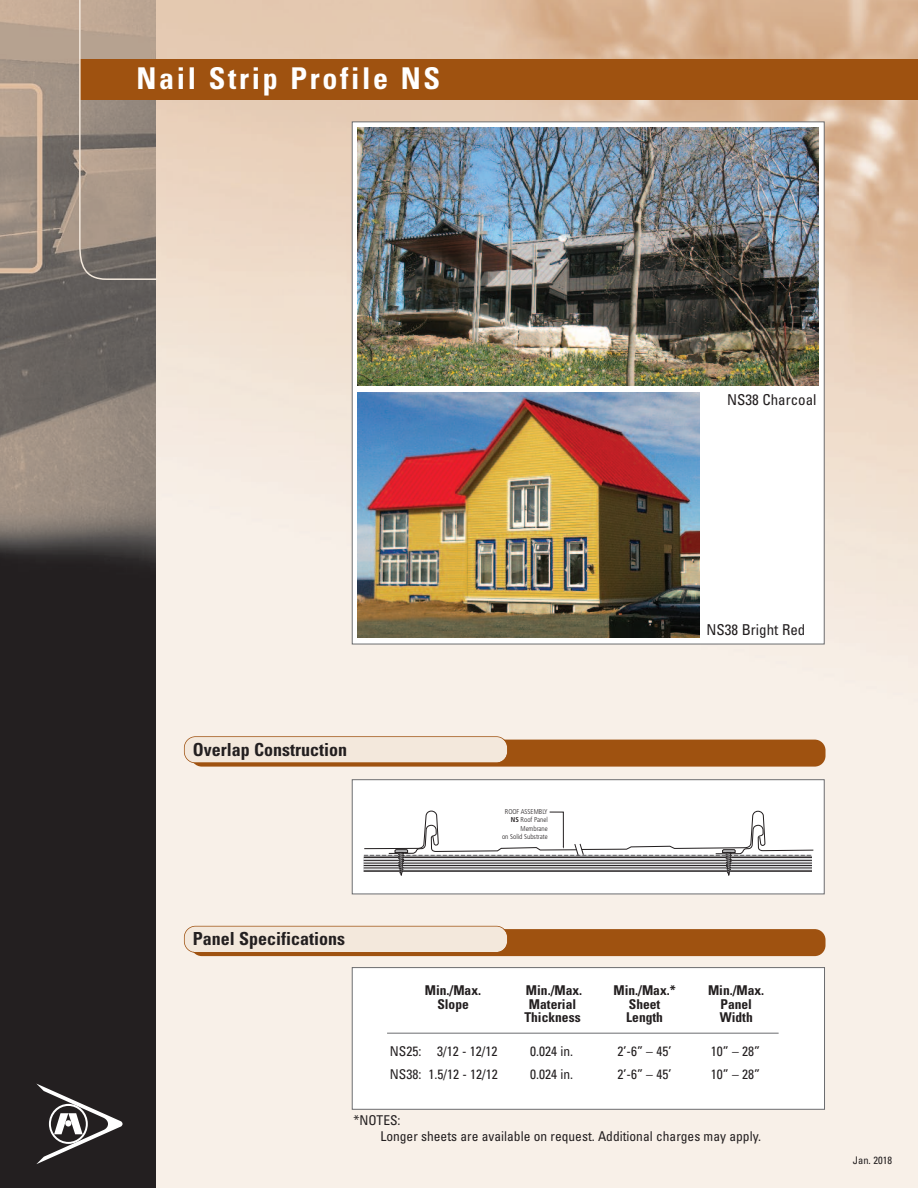
<style>
.page{position:relative;width:918px;height:1188px;background:#fff}
.page>*{position:absolute;margin:0;border:0;box-sizing:border-box;transform-origin:0 0}
.t1{font:700 condensed 30px "Univers";letter-spacing:.09em;color:#fff}
.t2{font:700 condensed 18px "Univers";color:#231f20}
.t3{font:condensed 15px "Univers";color:#231f20}
.t4{font:condensed 13.5px/16.5px "Univers";color:#231f20}
.t5{font:700 condensed 13.5px "Univers";color:#231f20}
.t6{font:condensed 10.5px "Univers";color:#231f20}
.t7{font:300 condensed 7.05px/8.4px "Frutiger";color:#231f20;text-align:right}
.s1{font-weight:700}
</style>
<div class="page">
<img style="left:156px;top:0;width:762px;height:1188px">
<img style="left:0;top:0;width:156px;height:1188px">
<div style="left:79px;top:59px;width:839px;height:40px;background:#9f5210"></div>
<svg style="left:78px;top:0;width:81px;height:281px;background:#a38a75"></svg>
<svg style="left:36px;top:1084px;width:87px;height:80px;background:#4b4849"></svg>
<div style="left:65px;top:1120px;width:6px;height:7px;background:#fff;border-radius:50%"></div>
<div style="left:353px;top:122px;width:471px;height:522px;background:#fff"></div>
<div style="left:353px;top:968px;width:471px;height:141px;background:#fff"></div>
<div style="left:352px;top:967px;width:473px;height:143px;border:1px solid #6c6d70"></div>
<div style="left:353px;top:780px;width:471px;height:114px;background:#fff"></div>
<div style="left:352px;top:779px;width:473px;height:115px;border:1px solid #6c6d70"></div>
<div style="left:191px;top:740px;width:635px;height:27px;background:#9f5210;border-radius:11px"></div>
<div style="left:185px;top:737px;width:322px;height:26px;background:#f3e8dc;border-radius:11px"></div>
<div style="left:184px;top:736px;width:324px;height:27px;border:2px solid #9f5210;border-radius:12px"></div>
<div style="left:191px;top:929px;width:635px;height:27px;background:#9f5210;border-radius:11px"></div>
<div style="left:185px;top:927px;width:322px;height:25px;background:#f3e8dc;border-radius:11px"></div>
<div style="left:184px;top:926px;width:324px;height:27px;border:2px solid #9f5210;border-radius:12px"></div>
<img style="left:358px;top:128px;width:461px;height:258px">
<svg style="left:364px;top:810px;width:449px;height:66px"></svg>
<img style="left:358px;top:393px;width:342px;height:244px">
<hr style="left:387px;top:1033px;width:392px;height:1px;background:#6c6d70">
<h1 class="t1" style="left:136px;top:68px;width:305px">Nail Strip Profile NS</h1>
<p class="t3" style="left:727px;top:394px;width:91px">NS38 Charcoal</p>
<h2 class="t2" style="left:193px;top:743px;width:156px">Overlap Construction</h2>
<h2 class="t2" style="left:193px;top:932px;width:154px">Panel Specifications</h2>
<p class="t7" style="left:502px;top:808px;width:47px">ROOF ASSEMBLY<br><span class="s1">NS</span> Roof Panel<br>Membrane<br>on Solid Substrate</p>
<p class="t3" style="left:706px;top:624px;width:100px">NS38 Bright Red</p>
<p class="t5" style="left:425px;top:986px;width:58px">Min./Max.</p>
<p class="t5" style="left:526px;top:986px;width:58px">Min./Max.</p>
<p class="t5" style="left:614px;top:986px;width:64px">Min./Max.*</p>
<p class="t5" style="left:708px;top:986px;width:58px">Min./Max.</p>
<p class="t5" style="left:437px;top:999px;width:33px">Slope</p>
<p class="t5" style="left:529px;top:999px;width:49px">Material</p>
<p class="t5" style="left:629px;top:999px;width:33px">Sheet</p>
<p class="t5" style="left:721px;top:999px;width:33px">Panel</p>
<p class="t5" style="left:524px;top:1013px;width:58px">Thickness</p>
<p class="t5" style="left:626px;top:1013px;width:38px">Length</p>
<p class="t5" style="left:720px;top:1013px;width:35px">Width</p>
<p class="t4" style="left:390px;top:1044px;width:109px">NS25: 3/12 - 12/12</p>
<p class="t4" style="left:530px;top:1044px;width:45px">0.024 in.</p>
<p class="t4" style="left:618px;top:1044px;width:55px">2’-6” – 45’</p>
<p class="t4" style="left:711px;top:1044px;width:51px">10” – 28”</p>
<p class="t4" style="left:390px;top:1067px;width:110px">NS38: 1.5/12 - 12/12</p>
<p class="t4" style="left:530px;top:1067px;width:45px">0.024 in.</p>
<p class="t4" style="left:618px;top:1067px;width:55px">2’-6” – 45’</p>
<p class="t4" style="left:711px;top:1067px;width:51px">10” – 28”</p>
<p class="t4" style="left:380px;top:1113px;width:382px;text-indent:-27px">*NOTES:<br>Longer sheets are available on request. Additional charges may apply.</p>
<p class="t6" style="left:853px;top:1157px;width:41px">Jan. 2018</p>
</div>
